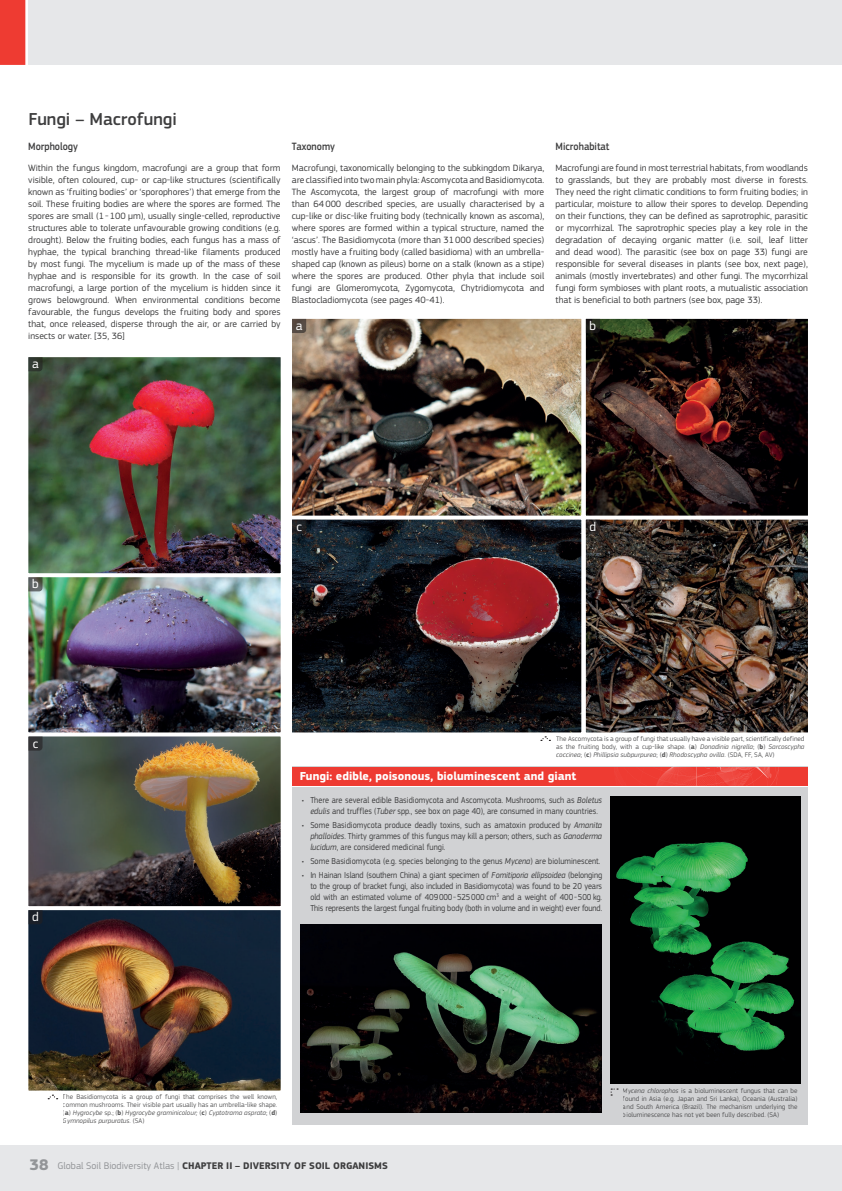
<style>
.page{position:relative;width:842px;height:1191px;background:#fff}
.page>*{position:absolute;margin:0;border:0;box-sizing:border-box;transform-origin:0 0}
.t1{font:500 18px "EC Square Sans Pro";color:#3e3e3f}
.t2{font:13px "EC Square Sans Pro";color:#fff}
.t3{font:700 12px "EC Square Sans Pro";letter-spacing:.005em;color:#fff}
.t4{font:500 11px "EC Square Sans Pro";color:#3e3e3f;scale:.9 1}
.t5{font:700 10px "EC Square Sans Pro";color:#3e3e3f}
.t6{font:9.5px/12px "EC Square Sans Pro";color:#3e3e3f;text-align:justify}
.t7{font:9px/11px "EC Square Sans Pro";letter-spacing:.005em;color:#3e3e3f;text-align:justify;scale:.9 1}
.t8{font:7px/8px "EC Square Sans Pro";color:#3e3e3f;text-align:justify}
.s1{font-weight:700}
.s2{font-style:italic}
.s3{font-size:16px;color:#939598}
.s4{font-weight:400;color:#939598}
</style>
<div class="page">
<div style="left:0;top:0;width:25px;height:65px;background:#ee3b32"></div>
<div style="left:28px;top:0;width:814px;height:65px;background:#e6e7e9"></div>
<div style="left:0;top:1145px;width:842px;height:46px;background:#e6e7e9"></div>
<img style="left:28px;top:357px;width:253px;height:217px">
<img style="left:28px;top:910px;width:253px;height:181px">
<svg style="left:292px;top:519px;width:290px;height:214px;background:#301d21"></svg>
<img style="left:585px;top:519px;width:223px;height:214px">
<img style="left:28px;top:750px;width:253px;height:157px">
<img style="left:292px;top:318px;width:290px;height:198px">
<svg style="left:585px;top:318px;width:223px;height:198px;background:#291915"></svg>
<svg style="left:292px;top:319px;width:14px;height:14px"></svg>
<svg style="left:586px;top:319px;width:14px;height:14px"></svg>
<svg style="left:28px;top:357px;width:15px;height:14px"></svg>
<img style="left:28px;top:577px;width:253px;height:173px">
<svg style="left:28px;top:910px;width:15px;height:14px"></svg>
<svg style="left:292px;top:519px;width:14px;height:15px"></svg>
<svg style="left:586px;top:519px;width:14px;height:15px"></svg>
<div style="left:292px;top:766px;width:516px;height:359px;background:#d1d2d4"></div>
<div style="left:292px;top:766px;width:516px;height:20px;background:#ee3b32"></div>
<hr style="left:292px;top:786px;width:516px;height:1px;background:#fff">
<img style="left:611px;top:796px;width:190px;height:287px">
<img style="left:300px;top:925px;width:301px;height:187px">
<svg style="left:614px;top:766px;width:165px;height:20px"></svg>
<svg style="left:610px;top:1088px;width:8px;height:7px"></svg>
<svg style="left:48px;top:1094px;width:10px;height:5px"></svg>
<svg style="left:540px;top:736px;width:10px;height:5px"></svg>
<h1 class="t1" style="left:28px;top:108px;width:150px">Fungi – Macrofungi</h1>
<p class="t4" style="left:28px;top:140px;width:57px">Morphology</p>
<p class="t6" style="left:28px;top:161px;width:254px">Within the fungus kingdom, macrofungi are a group that form visible, often coloured, cup- or cap-like structures (scientifically known as ‘fruiting bodies’ or ‘sporophores’) that emerge from the soil. These fruiting bodies are where the spores are formed. The spores are small (1-100 µm), usually single-celled, reproductive structures able to tolerate unfavourable growing conditions (e.g. drought). Below the fruiting bodies, each fungus has a mass of hyphae, the typical branching thread-like filaments produced by most fungi. The mycelium is made up of the mass of these hyphae and is responsible for its growth. In the case of soil macrofungi, a large portion of the mycelium is hidden since it grows belowground. When environmental conditions become favourable, the fungus develops the fruiting body and spores that, once released, disperse through the air, or are carried by insects or water. [35, 36]</p>
<h2 class="t2" style="left:32px;top:356px;width:8px">a</h2>
<p class="t4" style="left:292px;top:140px;width:49px">Taxonomy</p>
<p class="t6" style="left:292px;top:161px;width:254px">Macrofungi, taxonomically belonging to the subkingdom Dikarya, are classified into two main phyla: Ascomycota and Basidiomycota.<br>The Ascomycota, the largest group of macrofungi with more than 64000 described species, are usually characterised by a cup-like or disc-like fruiting body (technically known as ascoma), where spores are formed within a typical structure, named the ‘ascus’. The Basidiomycota (more than 31000 described species) mostly have a fruiting body (called basidioma) with an umbrella&shy;shaped cap (known as pileus) borne on a stalk (known as a stipe) where the spores are produced. Other phyla that include soil fungi are Glomeromycota, Zygomycota, Chytridiomycota and Blastocladiomycota (see pages 40-41).</p>
<h2 class="t2" style="left:296px;top:318px;width:8px">a</h2>
<p class="t4" style="left:556px;top:140px;width:61px">Microhabitat</p>
<p class="t6" style="left:556px;top:161px;width:254px">Macrofungi are found in most terrestrial habitats, from woodlands to grasslands, but they are probably most diverse in forests.<br>They need the right climatic conditions to form fruiting bodies; in particular, moisture to allow their spores to develop. Depending on their functions, they can be defined as saprotrophic, parasitic or mycorrhizal. The saprotrophic species play a key role in the degradation of decaying organic matter (i.e. soil, leaf litter and dead wood). The parasitic (see box on page 33) fungi are responsible for several diseases in plants (see box, next page), animals (mostly invertebrates) and other fungi. The mycorrhizal fungi form symbioses with plant roots, a mutualistic association that is beneficial to both partners (see box, page 33).</p>
<h2 class="t2" style="left:590px;top:318px;width:8px">b</h2>
<h2 class="t2" style="left:32px;top:576px;width:8px">b</h2>
<h2 class="t2" style="left:33px;top:736px;width:7px">c</h2>
<h2 class="t2" style="left:32px;top:909px;width:8px">d</h2>
<h2 class="t2" style="left:296px;top:519px;width:7px">c</h2>
<h2 class="t2" style="left:590px;top:519px;width:8px">d</h2>
<p class="t8" style="left:556px;top:734px;width:250px">The Ascomycota is a group of fungi that usually have a visible part, scientifically defined as the fruiting body, with a cup-like shape. (<span class="s1">a</span>) <span class="s2">Donadinia nigrella</span>; (<span class="s1">b</span>) <span class="s2">Sarcoscypha coccinea</span>; (<span class="s1">c</span>) <span class="s2">Phillipsia subpurpurea</span>; (<span class="s1">d</span>) <span class="s2">Rhodoscypha ovilla</span>. (SDA, FF, SA, AV)</p>
<p class="t3" style="left:300px;top:769px;width:278px">Fungi: edible, poisonous, bioluminescent and giant</p>
<p class="t7" style="left:302px;top:794px;width:335px;text-align:center">• There are several edible Basidiomycota and Ascomycota. Mushrooms, such as <span class="s2">Boletus edulis</span> and truffles (<span class="s2">Tuber</span> spp., see box on page 40), are consumed in many countries.</p>
<p class="t7" style="left:310px;top:819px;width:326px;text-indent:-9px">• Some Basidiomycota produce deadly toxins, such as amatoxin produced by <span class="s2">Amanita phalloides</span>. Thirty grammes of this fungus may kill a person; others, such as <span class="s2">Ganoderma lucidum</span>, are considered medicinal fungi.</p>
<p class="t7" style="left:302px;top:855px;width:333px">• Some Basidiomycota (e.g. species belonging to the genus <span class="s2">Mycena</span>) are bioluminescent.</p>
<p class="t7" style="left:310px;top:869px;width:326px;text-indent:-9px">• In Hainan Island (southern China) a giant specimen of <span class="s2">Fomitiporia ellipsoidea</span> (belonging to the group of bracket fungi, also included in Basidiomycota) was found to be 20 years old with an estimated volume of 409000-525000 cm<sup>3</sup> and a weight of 400-500 kg.<br>This represents the largest fungal fruiting body (both in volume and in weight) ever found.</p>
<p class="t8" style="left:63px;top:1092px;width:216px">The Basidiomycota is a group of fungi that comprises the well known, common mushrooms. Their visible part usually has an umbrella-like shape. (<span class="s1">a</span>) <span class="s2">Hygrocybe</span> sp.; (<span class="s1">b</span>) <span class="s2">Hygrocybe graminicolour;</span> (<span class="s1">c</span>) <span class="s2">Cyptotrama asprata</span>; (<span class="s1">d</span>)<br><span class="s2">Gymnopilus purpuratus</span>. (SA)</p>
<p class="t8" style="left:623px;top:1086px;width:176px"><span class="s2">Mycena chlorophos</span> is a bioluminescent fungus that can be found in Asia (e.g. Japan and Sri Lanka), Oceania (Australia) and South America (Brazil). The mechanism underlying the bioluminescence has not yet been fully described. (SA)</p>
<p class="t5" style="left:30px;top:1159px;width:360px"><span class="s3">38</span> <span class="s4">Global Soil Biodiversity Atlas |</span> CHAPTER II – DIVERSITY OF SOIL ORGANISMS</p>
</div>
